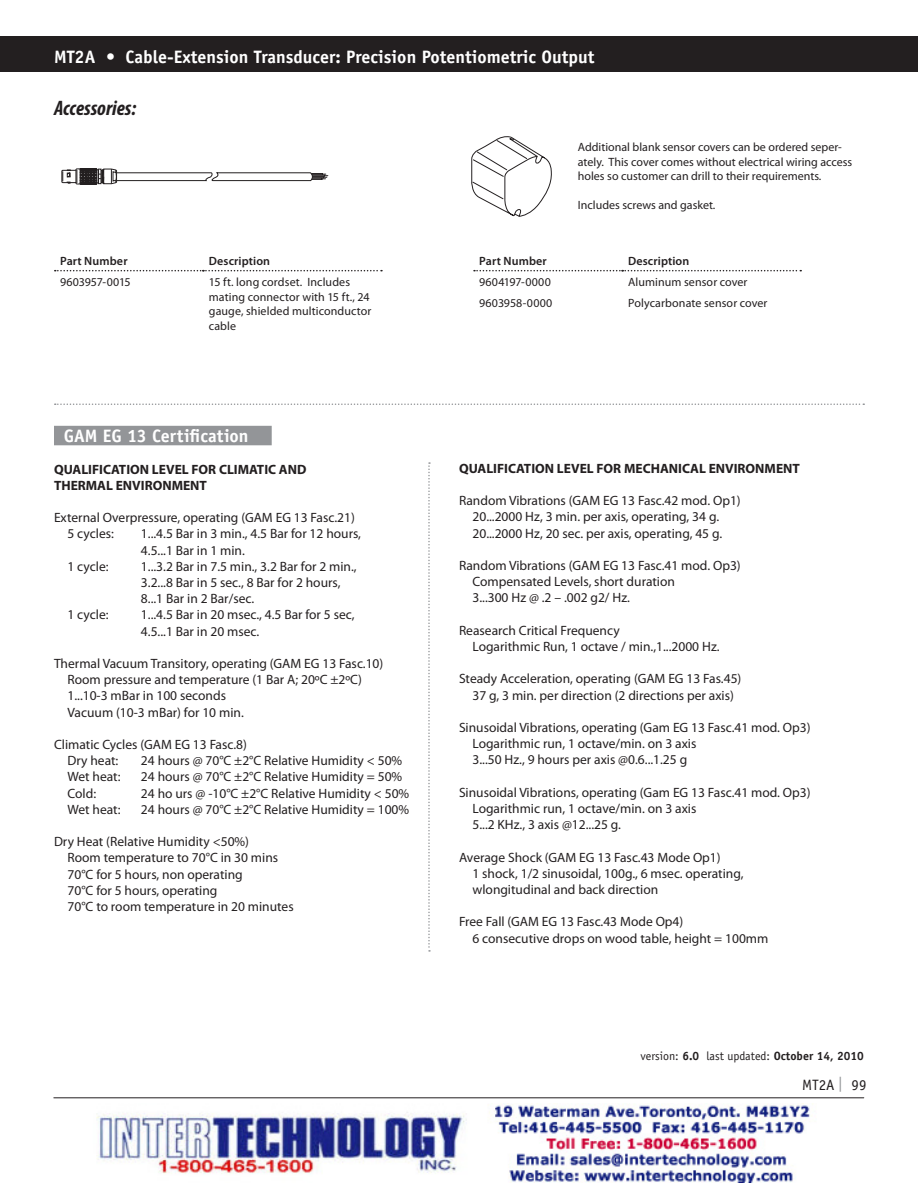
<style>
.page{position:relative;width:918px;height:1188px;background:#fff}
.page>*{position:absolute;margin:0;border:0;box-sizing:border-box;transform-origin:0 0}
.Ordering_Info{font:italic 700 condensed 21px "Myriad Pro";color:#231f20}
.Subheading{font:700 18px "Officina Sans";color:#fff}
.t1{font:15px "Officina Sans";color:#231f20}
.gam_cert{font:13.5px "Myriad Pro";color:#231f20}
.gam_cert-2{font:700 13.5px "Myriad Pro";color:#231f20}
.t2{font:12px/14.4px "Myriad Pro";color:#231f20}
.t3{font:600 12px "Myriad Pro";letter-spacing:.01em;color:#231f20}
.Version_Update{font:12px "Officina Sans";color:#231f20}
.s1{font-weight:700}
.s2{color:#939598}
</style>
<div class="page">
<div style="left:54px;top:426px;width:218px;height:19px;background:#939598"></div>
<svg style="left:428px;top:462px;width:2px;height:490px"></svg>
<svg style="left:55px;top:404px;width:809px;height:1px"></svg>
<hr style="left:54px;top:1098px;width:810px;height:1px;background:#231f20">
<div style="left:2px;top:36px;width:916px;height:36px;background:#231f20"></div>
<hr style="left:0;top:36px;width:2px;height:36px;background:#231f20">
<svg style="left:62px;top:168px;width:266px;height:17px"></svg>
<svg style="left:471px;top:136px;width:81px;height:81px"></svg>
<svg style="left:55px;top:270px;width:327px;height:1px"></svg>
<svg style="left:474px;top:270px;width:327px;height:1px"></svg>
<img style="left:96px;top:1103px;width:717px;height:80px">
<p class="Subheading" style="left:54px;top:46px;width:542px">MT2A • Cable-Extension Transducer: Precision Potentiometric Output</p>
<p class="Ordering_Info" style="left:54px;top:95px;width:84px">Accessories:</p>
<p class="t3" style="left:60px;top:253px;width:69px">Part Number</p>
<p class="t3" style="left:209px;top:253px;width:63px">Description</p>
<p class="t2" style="left:60px;top:275px;width:72px">9603957-0015</p>
<p class="t2" style="left:209px;top:275px;width:164px">15 ft. long cordset. Includes mating connector with 15 ft., 24 gauge, shielded multiconductor cable</p>
<p class="Subheading" style="left:64px;top:425px;width:186px">GAM EG 13 Certification</p>
<p class="gam_cert-2" style="left:54px;top:460px;width:254px">QUALIFICATION LEVEL FOR CLIMATIC AND</p>
<p class="gam_cert-2" style="left:54px;top:476px;width:155px">THERMAL ENVIRONMENT</p>
<p class="gam_cert" style="left:54px;top:509px;width:302px">External Overpressure, operating (GAM EG 13 Fasc.21)</p>
<p class="gam_cert" style="left:68px;top:526px;width:48px">5 cycles:</p>
<p class="gam_cert" style="left:141px;top:526px;width:222px">1...4.5 Bar in 3 min., 4.5 Bar for 12 hours,</p>
<p class="gam_cert" style="left:141px;top:542px;width:104px">4.5...1 Bar in 1 min.</p>
<p class="gam_cert" style="left:68px;top:558px;width:43px">1 cycle:</p>
<p class="gam_cert" style="left:141px;top:558px;width:217px">1...3.2 Bar in 7.5 min., 3.2 Bar for 2 min.,</p>
<p class="gam_cert" style="left:141px;top:574px;width:201px">3.2...8 Bar in 5 sec., 8 Bar for 2 hours,</p>
<p class="gam_cert" style="left:141px;top:590px;width:113px">8... 1 Bar in 2 Bar/sec.</p>
<p class="gam_cert" style="left:68px;top:607px;width:43px">1 cycle:</p>
<p class="gam_cert" style="left:141px;top:607px;width:215px">1...4.5 Bar in 20 msec., 4.5 Bar for 5 sec,</p>
<p class="gam_cert" style="left:141px;top:623px;width:119px">4.5... 1 Bar in 20 msec.</p>
<p class="gam_cert" style="left:54px;top:655px;width:331px">Thermal Vacuum Transitory, operating (GAM EG 13 Fasc.10)</p>
<p class="gam_cert" style="left:68px;top:671px;width:296px">Room pressure and temperature (1 Bar A; 20ºC ±2ºC)</p>
<p class="gam_cert" style="left:68px;top:688px;width:160px">1... 10-3 mBar in 100 seconds</p>
<p class="gam_cert" style="left:68px;top:704px;width:177px">Vacuum (10-3 mBar) for 10 min.</p>
<p class="gam_cert" style="left:54px;top:736px;width:194px">Climatic Cycles (GAM EG 13 Fasc.8)</p>
<p class="gam_cert" style="left:68px;top:752px;width:52px">Dry heat:</p>
<p class="gam_cert" style="left:141px;top:752px;width:263px">24 hours @ 70°C ±2°C Relative Humidity &lt; 50%</p>
<p class="gam_cert" style="left:68px;top:769px;width:55px">Wet heat:</p>
<p class="gam_cert" style="left:141px;top:769px;width:263px">24 hours @ 70°C ±2°C Relative Humidity = 50%</p>
<p class="gam_cert" style="left:68px;top:785px;width:30px">Cold:</p>
<p class="gam_cert" style="left:141px;top:785px;width:270px">24 ho urs @ -10°C ±2°C Relative Humidity &lt; 50%</p>
<p class="gam_cert" style="left:68px;top:801px;width:55px">Wet heat:</p>
<p class="gam_cert" style="left:141px;top:801px;width:270px">24 hours @ 70°C ±2°C Relative Humidity = 100%</p>
<p class="gam_cert" style="left:54px;top:833px;width:197px">Dry Heat (Relative Humidity &lt;50%)</p>
<p class="gam_cert" style="left:68px;top:850px;width:212px">Room temperature to 70°C in 30 mins</p>
<p class="gam_cert" style="left:68px;top:866px;width:177px">70°C for 5 hours, non operating</p>
<p class="gam_cert" style="left:68px;top:882px;width:152px">70°C for 5 hours, operating</p>
<p class="gam_cert" style="left:68px;top:898px;width:228px">70°C to room temperature in 20 minutes</p>
<p class="t2" style="left:578px;top:140px;width:276px">Additional blank sensor covers can be ordered seper&shy;ately. This cover comes without electrical wiring access holes so customer can drill to their requirements.</p>
<p class="t2" style="left:578px;top:198px;width:138px">Includes screws and gasket.</p>
<p class="t3" style="left:479px;top:253px;width:69px">Part Number</p>
<p class="t3" style="left:628px;top:253px;width:63px">Description</p>
<p class="t2" style="left:479px;top:275px;width:73px">9604197-0000</p>
<p class="t2" style="left:628px;top:275px;width:121px">Aluminum sensor cover</p>
<p class="t2" style="left:479px;top:296px;width:75px">9603958-0000</p>
<p class="t2" style="left:628px;top:296px;width:141px">Polycarbonate sensor cover</p>
<p class="gam_cert-2" style="left:459px;top:459px;width:342px">QUALIFICATION LEVEL FOR MECHANICAL ENVIRONMENT</p>
<p class="gam_cert" style="left:459px;top:492px;width:283px">Random Vibrations (GAM EG 13 Fasc.42 mod. Op1)</p>
<p class="gam_cert" style="left:472px;top:509px;width:247px">20...2000 Hz, 3 min. per axis, operating, 34 g.</p>
<p class="gam_cert" style="left:472px;top:525px;width:250px">20...2000 Hz, 20 sec. per axis, operating, 45 g.</p>
<p class="gam_cert" style="left:459px;top:557px;width:283px">Random Vibrations (GAM EG 13 Fasc.41 mod. Op3)</p>
<p class="gam_cert" style="left:472px;top:573px;width:204px">Compensated Levels, short duration</p>
<p class="gam_cert" style="left:472px;top:590px;width:158px">3...300 Hz @ .2 – .002 g2/ Hz.</p>
<p class="gam_cert" style="left:459px;top:622px;width:162px">Reasearch Critical Frequency</p>
<p class="gam_cert" style="left:472px;top:638px;width:247px">Logarithmic Run, 1 octave / min.,1...2000 Hz.</p>
<p class="gam_cert" style="left:459px;top:671px;width:284px">Steady Acceleration, operating (GAM EG 13 Fas.45)</p>
<p class="gam_cert" style="left:472px;top:687px;width:263px">37 g, 3 min. per direction (2 directions per axis)</p>
<p class="gam_cert" style="left:459px;top:719px;width:353px">Sinusoidal Vibrations, operating (Gam EG 13 Fasc.41 mod. Op3)</p>
<p class="gam_cert" style="left:472px;top:735px;width:225px">Logarithmic run, 1 octave/min. on 3 axis</p>
<p class="gam_cert" style="left:472px;top:752px;width:216px">3...50 Hz., 9 hours per axis @0.6... 1.25 g</p>
<p class="gam_cert" style="left:459px;top:784px;width:353px">Sinusoidal Vibrations, operating (Gam EG 13 Fasc.41 mod. Op3)</p>
<p class="gam_cert" style="left:472px;top:800px;width:225px">Logarithmic run, 1 octave/min. on 3 axis</p>
<p class="gam_cert" style="left:472px;top:816px;width:149px">5...2 KHz., 3 axis @12...25 g.</p>
<p class="gam_cert" style="left:459px;top:849px;width:263px">Average Shock (GAM EG 13 Fasc.43 Mode Op1)</p>
<p class="gam_cert" style="left:472px;top:865px;width:272px">1 shock, 1/2 sinusoidal, 100g., 6 msec. operating,</p>
<p class="gam_cert" style="left:472px;top:881px;width:187px">wlongitudinal and back direction</p>
<p class="gam_cert" style="left:459px;top:914px;width:226px">Free Fall (GAM EG 13 Fasc.43 Mode Op4)</p>
<p class="gam_cert" style="left:472px;top:930px;width:297px">6 consecutive drops on wood table, height = 100mm</p>
<p class="Version_Update" style="left:641px;top:1049px;width:225px">version: <span class="s1">6.0</span> last updated: <span class="s1">October 14, 2010</span></p>
<p class="t1" style="left:802px;top:1076px;width:66px">MT2A <span class="s2">|</span> 99</p>
</div>
